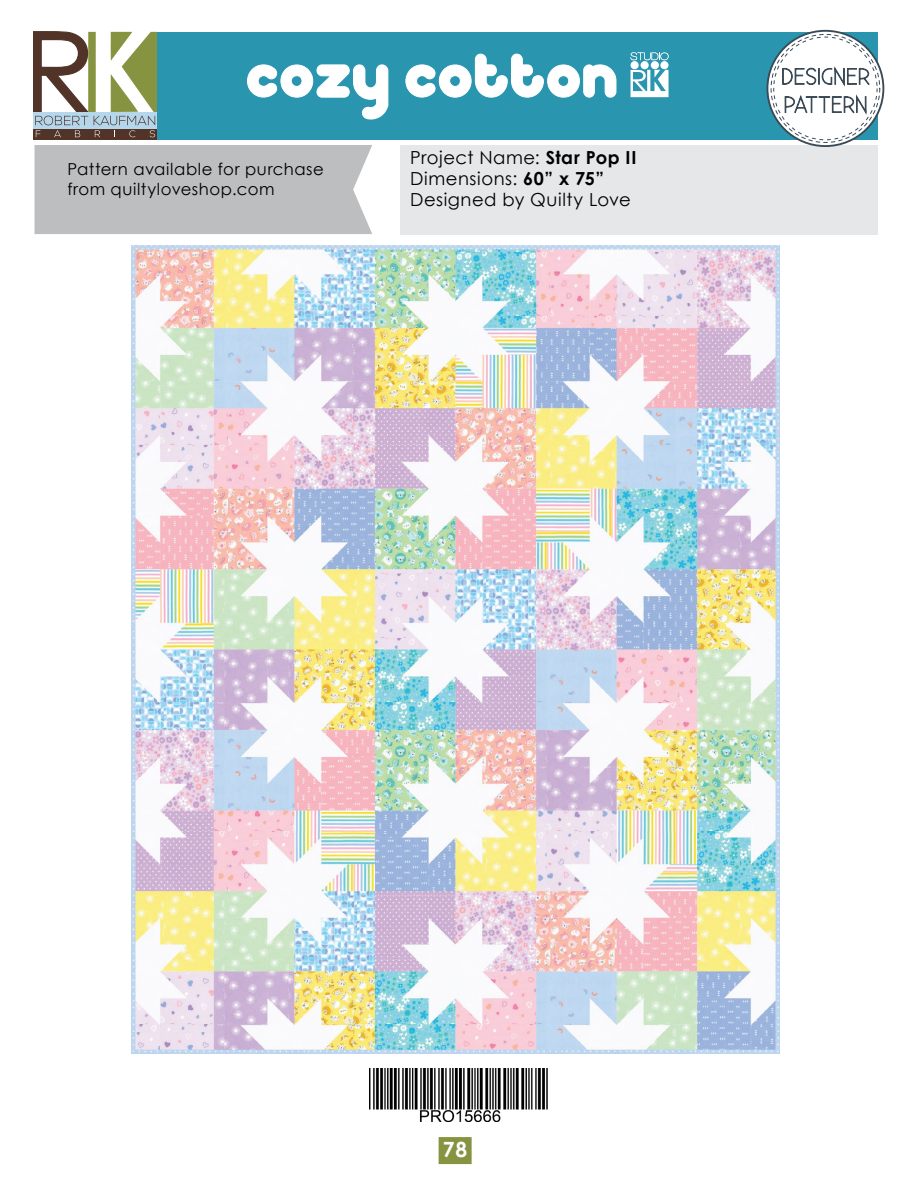
<style>
.page{position:relative;width:918px;height:1188px;background:#fff}
.page>*{position:absolute;margin:0;border:0;box-sizing:border-box;transform-origin:0 0}
.t1{font:700 21px "Century Gothic";color:#fff}
.t2{font:18px/21px "Century Gothic";letter-spacing:.03em;color:#000}
.t3{font:16.5px/19.8px "Century Gothic";letter-spacing:.035em;color:#000}
.s1{font-weight:700}
</style>
<div class="page">
<div style="left:439px;top:1137px;width:33px;height:27px;background:#869441"></div>
<img style="left:369px;top:1068px;width:179px;height:54px">
<img style="left:132px;top:245px;width:647px;height:809px">
<div style="left:35px;top:145px;width:337px;height:89px;background:#bcbec0"></div>
<div style="left:400px;top:145px;width:478px;height:89px;background:#e6e7e8"></div>
<div style="left:153px;top:32px;width:725px;height:107px;background:#2a95af"></div>
<svg style="left:34px;top:32px;width:123px;height:107px"></svg>
<svg style="left:767px;top:31px;width:116px;height:115px"></svg>
<div style="left:767px;top:30px;width:117px;height:117px;border:2px solid #3a4a57;border-radius:50%"></div>
<svg style="left:771px;top:34px;width:109px;height:108px"></svg>
<div style="left:774px;top:37px;width:103px;height:103px;background:#fff;border-radius:50%"></div>
<svg style="left:782px;top:66px;width:88px;height:51px"></svg>
<svg style="left:247px;top:65px;width:141px;height:54px"></svg>
<svg style="left:406px;top:54px;width:210px;height:44px"></svg>
<svg style="left:631px;top:70px;width:38px;height:27px"></svg>
<div style="left:631px;top:61px;width:8px;height:8px;background:#fff;border-radius:50%"></div>
<div style="left:641px;top:61px;width:8px;height:8px;background:#fff;border-radius:50%"></div>
<div style="left:651px;top:61px;width:8px;height:8px;background:#fff;border-radius:50%"></div>
<div style="left:660px;top:61px;width:9px;height:8px;background:#fff;border-radius:50%"></div>
<svg style="left:631px;top:52px;width:38px;height:8px"></svg>
<p class="t3" style="left:67px;top:159px;width:258px">Pattern available for purchase from quiltyloveshop.com</p>
<p class="t2" style="left:410px;top:147px;width:228px">Project Name: <span class="s1">Star Pop II<br></span>Dimensions: <span class="s1">60” x 75”<br></span>Designed by Quilty Love</p>
<p class="t1" style="left:443px;top:1134px;width:26px">78</p>
</div>
